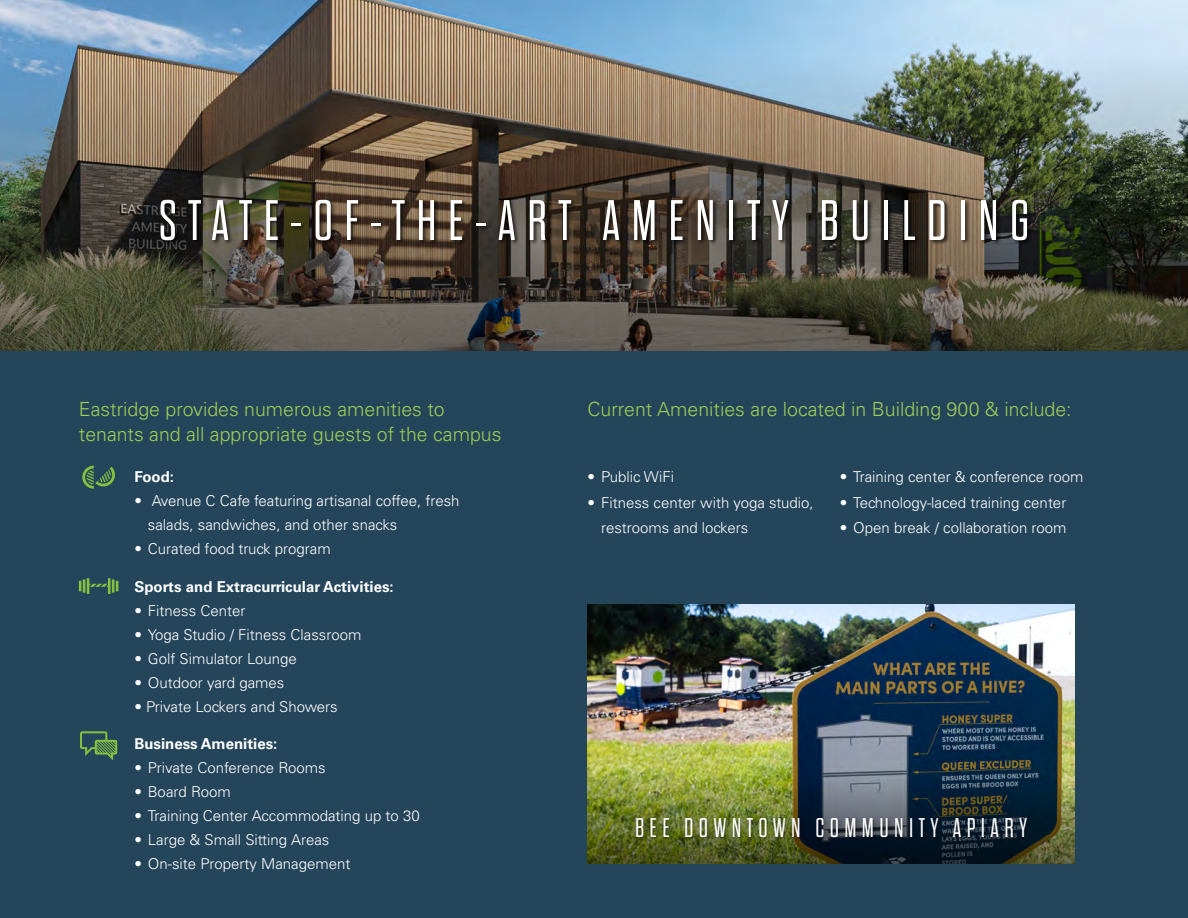
<style>
.page{position:relative;width:1188px;height:918px;background:#fff}
.page>*{position:absolute;margin:0;border:0;box-sizing:border-box;transform-origin:0 0}
.t1{font:300 57px "Dharma Gothic E";letter-spacing:.2em;color:#fff}
.t2{font:300 27px "Dharma Gothic E";letter-spacing:.2em;color:#fff}
.t3{font:300 19.5px/25.5px "Univers LT Std";color:#9ecc56}
.t4{font:300 15px/24px "Univers LT Std";color:#fff}
.t5{font:700 15px "Univers LT Std";color:#fff}
</style>
<div class="page">
<div style="left:0;top:351px;width:1188px;height:567px;background:#25455b"></div>
<img style="left:0;top:0;width:1188px;height:54px">
<img style="left:588px;top:605px;width:487px;height:169px">
<img style="left:0;top:54px;width:1188px;height:297px">
<img style="left:588px;top:774px;width:487px;height:90px">
<div style="left:160px;top:198px;width:873px;height:48px;background:#000;opacity:.75"></div>
<svg style="left:79px;top:578px;width:39px;height:16px"></svg>
<svg style="left:80px;top:731px;width:37px;height:30px"></svg>
<svg style="left:82px;top:466px;width:33px;height:23px"></svg>
<div style="left:635px;top:816px;width:397px;height:26px;background:#000;opacity:.45"></div>
<h1 class="t1" style="left:159px;top:192px;width:872px">STATE-OF-THE-ART AMENITY BUILDING</h1>
<h3 class="t3" style="left:79px;top:396px;width:424px">Eastridge provides numerous amenities to tenants and all appropriate guests of the campus</h3>
<p class="t5" style="left:134px;top:468px;width:41px">Food:</p>
<p class="t4" style="left:148px;top:489px;width:313px;text-indent:-14px">• Avenue C Cafe featuring artisanal coffee, fresh salads, sandwiches, and other snacks</p>
<p class="t4" style="left:134px;top:537px;width:198px">• Curated food truck program</p>
<p class="t5" style="left:134px;top:578px;width:261px">Sports and Extracurricular Activities:</p>
<p class="t4" style="left:134px;top:599px;width:113px">• Fitness Center</p>
<p class="t4" style="left:134px;top:623px;width:228px">• Yoga Studio / Fitness Classroom</p>
<p class="t4" style="left:134px;top:647px;width:164px">• Golf Simulator Lounge</p>
<p class="t4" style="left:134px;top:671px;width:151px">• Outdoor yard games</p>
<p class="t4" style="left:134px;top:695px;width:205px">• Private Lockers and Showers</p>
<p class="t5" style="left:134px;top:735px;width:144px">Business Amenities:</p>
<p class="t4" style="left:134px;top:756px;width:193px">• Private Conference Rooms</p>
<p class="t4" style="left:134px;top:780px;width:98px">• Board Room</p>
<p class="t4" style="left:134px;top:804px;width:287px">• Training Center Accommodating up to 30</p>
<p class="t4" style="left:134px;top:828px;width:196px">• Large &amp; Small Sitting Areas</p>
<p class="t4" style="left:134px;top:852px;width:218px">• On-site Property Management</p>
<h3 class="t3" style="left:588px;top:396px;width:486px">Current Amenities are located in Building 900 &amp; include:</h3>
<p class="t4" style="left:588px;top:465px;width:88px">• Public WiFi</p>
<p class="t4" style="left:601px;top:490px;width:214px;line-height:25.5px;text-indent:-14px">• Fitness center with yoga studio, restrooms and lockers</p>
<p class="t4" style="left:840px;top:465px;width:245px">• Training center &amp; conference room</p>
<p class="t4" style="left:840px;top:491px;width:228px">• Technology-laced training center</p>
<p class="t4" style="left:840px;top:516px;width:228px">• Open break / collaboration room</p>
<h2 class="t2" style="left:635px;top:814px;width:394px">BEE DOWNTOWN COMMUNITY APIARY</h2>
</div>
